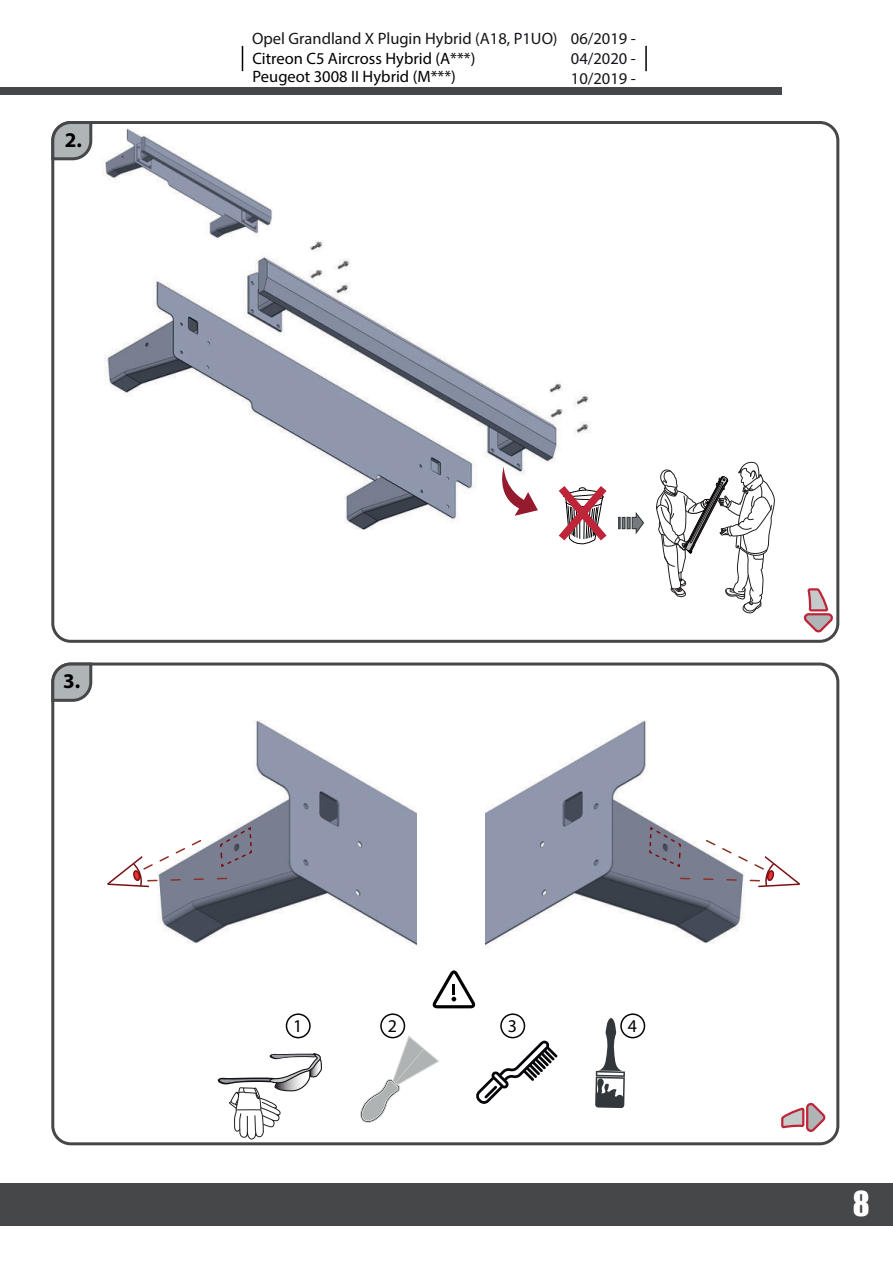
<style>
.page{position:relative;width:893px;height:1263px;background:#fff}
.page>*{position:absolute;margin:0;border:0;box-sizing:border-box;transform-origin:0 0}
.t1{font:31.5px "Impact";color:#fff}
.t2{font:700 21px "Myriad Pro";color:#000001}
.t3{font:18px "Myriad Pro";color:#000001}
.t4{font:16.5px/19.8px "Myriad Pro";color:#171419;text-align:justify}
.t5{font:16.5px/18.8px "Myriad Pro";color:#000001}
</style>
<div class="page">
<img style="left:104px;top:241px;width:487px;height:289px">
<div style="left:0;top:1183px;width:893px;height:43px;background:#464749"></div>
<div style="left:0;top:87px;width:782px;height:7px;background:#464749"></div>
<div style="left:51px;top:121px;width:788px;height:522px;border:3px solid #464749;border-radius:18px"></div>
<svg style="left:51px;top:121px;width:43px;height:41px;background:#a3a6a8"></svg>
<svg style="left:803px;top:587px;width:33px;height:48px"></svg>
<div style="left:51px;top:663px;width:788px;height:482px;border:3px solid #464749;border-radius:18px"></div>
<svg style="left:51px;top:662px;width:43px;height:41px;background:#a3a6a7"></svg>
<svg style="left:781px;top:1102px;width:45px;height:30px"></svg>
<svg style="left:242px;top:46px;width:1px;height:25px"></svg>
<hr style="left:645px;top:46px;width:2px;height:25px;background:#000001">
<svg style="left:495px;top:467px;width:43px;height:49px"></svg>
<svg style="left:656px;top:461px;width:119px;height:153px"></svg>
<svg style="left:626px;top:517px;width:5px;height:12px"></svg>
<svg style="left:631px;top:512px;width:14px;height:22px"></svg>
<svg style="left:551px;top:478px;width:74px;height:67px"></svg>
<img style="left:102px;top:129px;width:170px;height:110px">
<img style="left:159px;top:721px;width:257px;height:226px">
<img style="left:486px;top:721px;width:257px;height:226px">
<svg style="left:360px;top:1036px;width:79px;height:87px"></svg>
<svg style="left:433px;top:970px;width:42px;height:38px"></svg>
<svg style="left:476px;top:1040px;width:81px;height:64px"></svg>
<svg style="left:217px;top:1053px;width:105px;height:93px"></svg>
<svg style="left:595px;top:1016px;width:30px;height:92px"></svg>
<div style="left:286px;top:1013px;width:25px;height:25px;border:2px solid #040508;border-radius:50%"></div>
<div style="left:380px;top:1013px;width:25px;height:25px;border:2px solid #040508;border-radius:50%"></div>
<div style="left:500px;top:1013px;width:25px;height:25px;border:2px solid #040508;border-radius:50%"></div>
<div style="left:620px;top:1013px;width:25px;height:25px;border:2px solid #040508;border-radius:50%"></div>
<svg style="left:107px;top:839px;width:96px;height:49px"></svg>
<svg style="left:704px;top:839px;width:96px;height:49px"></svg>
<svg style="left:219px;top:825px;width:34px;height:43px"></svg>
<svg style="left:648px;top:825px;width:34px;height:43px"></svg>
<p class="t2" style="left:65px;top:127px;width:19px">2.</p>
<p class="t4" style="left:252px;top:30px;width:307px">Opel Grandland X Plugin Hybrid (A18, P1UO)</p>
<p class="t5" style="left:252px;top:50px;width:224px">Citreon C5 Aircross Hybrid (A***)<br>Peugeot 3008 II Hybrid (M***)</p>
<p class="t4" style="left:571px;top:30px;width:67px">06/2019 - 04/2020 - 10/2019 -</p>
<p class="t2" style="left:63px;top:669px;width:19px">3.</p>
<p class="t3" style="left:293px;top:1019px;width:11px">1</p>
<p class="t3" style="left:388px;top:1019px;width:11px">2</p>
<p class="t3" style="left:508px;top:1019px;width:11px">3</p>
<p class="t3" style="left:628px;top:1019px;width:11px">4</p>
<h1 class="t1" style="left:853px;top:1186px;width:18px">8</h1>
</div>
